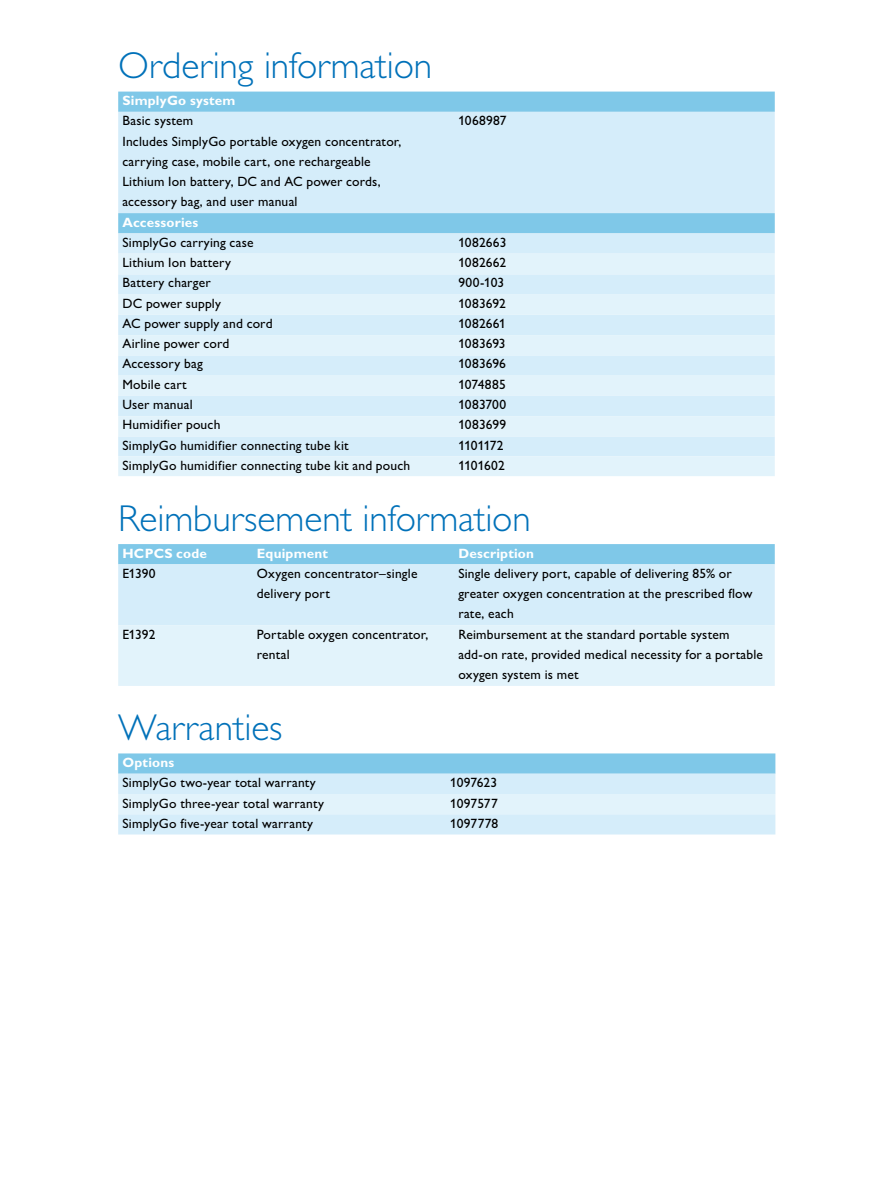
<style>
.page{position:relative;width:893px;height:1187px;background:#fff}
.page>*{position:absolute;margin:0;border:0;box-sizing:border-box;transform-origin:0 0}
.t1{font:37.5px "Gill Sans Alt One WGL Light";color:#0071b9}
.t2{font:13.5px/20.2px "Gill Sans Alt One WGL";letter-spacing:.015em;color:#000}
.t3{font:700 13.5px "Gill Sans Alt One WGL";letter-spacing:.015em;color:#fff}
.t4{font:13.5px "Gill Sans Alt One WGL";letter-spacing:-.005em;color:#000}
.t5{font:13.5px "Gill Sans Alt One WGL";letter-spacing:-.035em;color:#000}
</style>
<div class="page">
<svg style="left:118px;top:544px;width:657px;height:142px;background:#ceeaf7"></svg>
<div style="left:118px;top:92px;width:657px;height:20px;background:#7fc8e8"></div>
<div style="left:118px;top:112px;width:657px;height:101px;background:#d5edfa"></div>
<div style="left:118px;top:213px;width:657px;height:20px;background:#7fc8e8"></div>
<div style="left:118px;top:233px;width:657px;height:21px;background:#d5edfa"></div>
<svg style="left:118px;top:254px;width:657px;height:222px;background:#dcf0fa"></svg>
<svg style="left:118px;top:753px;width:657px;height:81px;background:#c3e5f5"></svg>
<h1 class="t1" style="left:118px;top:41px;width:316px">Ordering information</h1>
<p class="t3" style="left:122px;top:91px;width:114px">SimplyGo system</p>
<p class="t2" style="left:122px;top:110px;width:280px">Basic system<br>Includes SimplyGo portable oxygen concentrator, carrying case, mobile cart, one rechargeable Lithium Ion battery, DC and AC power cords, accessory bag, and user manual</p>
<p class="t2" style="left:458px;top:110px;width:50px">1068987</p>
<p class="t3" style="left:122px;top:213px;width:77px">Accessories</p>
<p class="t2" style="left:122px;top:232px;width:133px">SimplyGo carrying case</p>
<p class="t2" style="left:458px;top:232px;width:50px">1082663</p>
<p class="t2" style="left:122px;top:252px;width:110px">Lithium Ion battery</p>
<p class="t2" style="left:458px;top:252px;width:49px">1082662</p>
<p class="t2" style="left:122px;top:272px;width:90px">Battery charger</p>
<p class="t2" style="left:458px;top:272px;width:47px">900-103</p>
<p class="t2" style="left:122px;top:293px;width:100px">DC power supply</p>
<p class="t2" style="left:458px;top:293px;width:49px">1083692</p>
<p class="t2" style="left:122px;top:313px;width:152px">AC power supply and cord</p>
<p class="t2" style="left:458px;top:313px;width:49px">1082661</p>
<p class="t2" style="left:122px;top:333px;width:108px">Airline power cord</p>
<p class="t4" style="left:458px;top:334px;width:49px">1083693</p>
<p class="t2" style="left:122px;top:353px;width:82px">Accessory bag</p>
<p class="t2" style="left:458px;top:353px;width:49px">1083696</p>
<p class="t2" style="left:122px;top:374px;width:66px">Mobile cart</p>
<p class="t2" style="left:458px;top:374px;width:49px">1074885</p>
<p class="t2" style="left:122px;top:394px;width:72px">User manual</p>
<p class="t2" style="left:458px;top:394px;width:49px">1083700</p>
<p class="t2" style="left:122px;top:414px;width:99px">Humidifier pouch</p>
<p class="t2" style="left:458px;top:414px;width:49px">1083699</p>
<p class="t2" style="left:122px;top:434px;width:228px">SimplyGo humidifier connecting tube kit</p>
<p class="t5" style="left:458px;top:435px;width:47px">1101172</p>
<p class="t2" style="left:122px;top:455px;width:289px">SimplyGo humidifier connecting tube kit and pouch</p>
<p class="t4" style="left:458px;top:456px;width:48px">1101602</p>
<h1 class="t1" style="left:118px;top:493px;width:414px">Reimbursement information</h1>
<p class="t3" style="left:122px;top:543px;width:86px">HCPCS code</p>
<p class="t3" style="left:257px;top:543px;width:73px">Equipment</p>
<p class="t3" style="left:458px;top:543px;width:77px">Description</p>
<p class="t2" style="left:122px;top:563px;width:35px">E1390</p>
<p class="t2" style="left:257px;top:563px;width:162px">Oxygen concentrator–single delivery port</p>
<p class="t2" style="left:458px;top:563px;width:296px">Single delivery port, capable of delivering 85% or greater oxygen concentration at the prescribed flow rate, each</p>
<p class="t2" style="left:122px;top:623px;width:34px">E1392</p>
<p class="t2" style="left:257px;top:623px;width:173px">Portable oxygen concentrator, rental</p>
<p class="t2" style="left:458px;top:623px;width:306px">Reimbursement at the standard portable system add-on rate, provided medical necessity for a portable oxygen system is met</p>
<h1 class="t1" style="left:118px;top:702px;width:166px">Warranties</h1>
<p class="t3" style="left:122px;top:753px;width:53px">Options</p>
<p class="t2" style="left:122px;top:772px;width:195px">SimplyGo two-year total warranty</p>
<p class="t4" style="left:450px;top:773px;width:48px">1097623</p>
<p class="t2" style="left:122px;top:792px;width:203px">SimplyGo three-year total warranty</p>
<p class="t2" style="left:450px;top:792px;width:49px">1097577</p>
<p class="t2" style="left:122px;top:812px;width:192px">SimplyGo five-year total warranty</p>
<p class="t2" style="left:450px;top:812px;width:49px">1097778</p>
</div>
